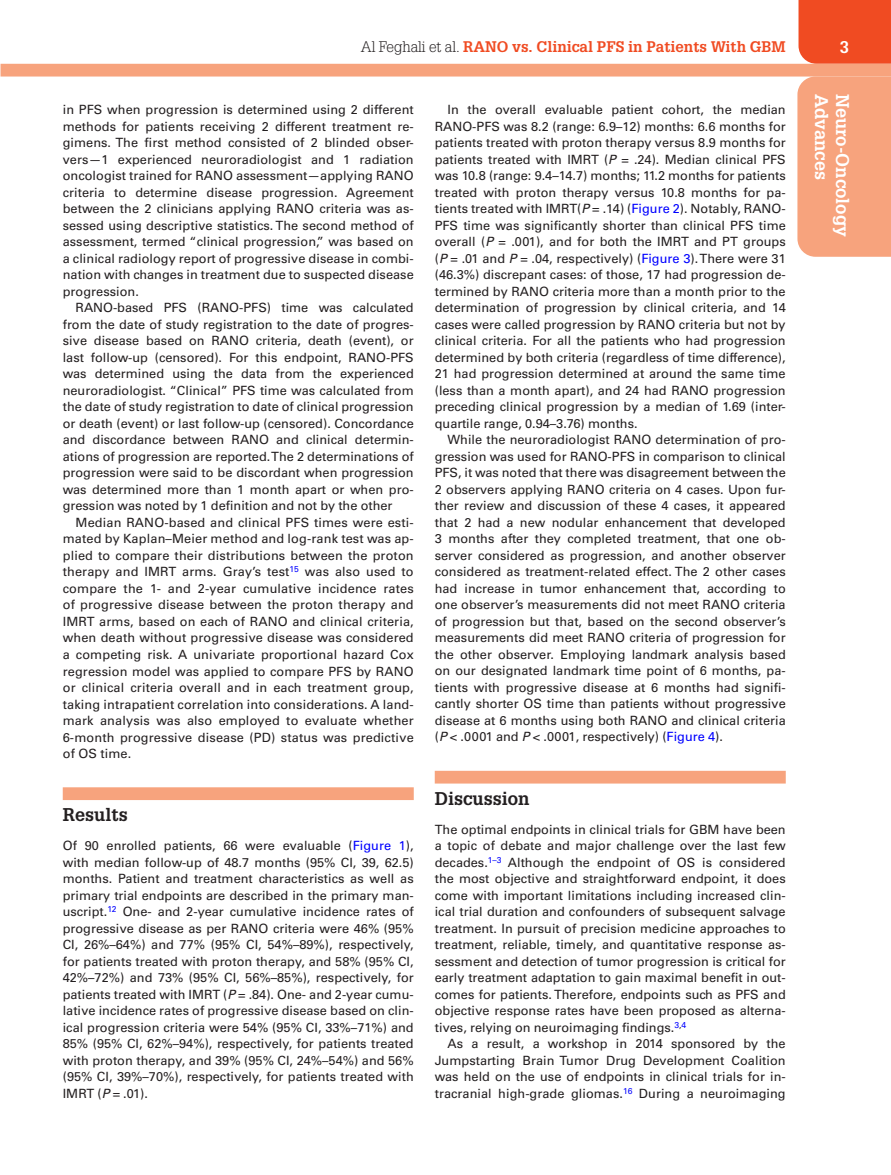
<style>
.page{position:relative;width:891px;height:1175px;background:#fff}
.page>*{position:absolute;margin:0;border:0;box-sizing:border-box;transform-origin:0 0}
.t1{font:700 18px "Glypha LT Std";color:#fff}
.t2{font:700 18px "Glypha LT Std";color:#231f20}
.t3{font:700 16.5px "Glypha LT Std";color:#fff}
.t4{font:700 15px "Glypha LT Std";color:#f04b22}
.t5{font:12.75px/16.5px "Univers LT Std";color:#231f20;text-align:justify}
.s1{font-weight:300;color:#231f20}
.s2{font-style:italic}
.s3{color:#00f}
</style>
<div class="page">
<div style="left:799px;top:0;width:92px;height:64px;background:#f04b22"></div>
<div style="left:1px;top:64px;width:890px;height:12px;background:#f7a37d"></div>
<div style="left:797px;top:76px;width:94px;height:181px;background:#f7a37d"></div>
<div style="left:63px;top:787px;width:351px;height:13px;background:#f7a37d"></div>
<div style="left:435px;top:770px;width:351px;height:13px;background:#f7a37d"></div>
<p class="t4" style="left:361px;top:37px;width:426px"><span class="s1">Al Feghali et al.</span> RANO vs. Clinical PFS in Patients With GBM</p>
<p class="t3" style="left:840px;top:37px;width:11px">3</p>
<h1 class="t1" style="left:833px;top:94px;width:88px;rotate:90deg">Advances</h1>
<h1 class="t1" style="left:854px;top:94px;width:145px;rotate:90deg">Neuro-Oncology</h1>
<p class="t5" style="left:63px;top:102px;width:353px">in PFS when progression is determined using 2 different methods for patients receiving 2 different treatment re&shy;gimens. The first method consisted of 2 blinded obser&shy;vers—1 experienced neuroradiologist and 1 radiation oncologist trained for RANO assessment—applying RANO criteria to determine disease progression. Agreement between the 2 clinicians applying RANO criteria was as&shy;sessed using descriptive statistics. The second method of assessment, termed “clinical progression,” was based on a clinical radiology report of progressive disease in combi&shy;nation with changes in treatment due to suspected disease progression.</p>
<p class="t5" style="left:63px;top:300px;width:353px;text-indent:13px">RANO-based PFS (RANO-PFS) time was calculated from the date of study registration to the date of progres&shy;sive disease based on RANO criteria, death (event), or last follow-up (censored). For this endpoint, RANO-PFS was determined using the data from the experienced neuroradiologist. “Clinical” PFS time was calculated from the date of study registration to date of clinical progression or death (event) or last follow-up (censored). Concordance and discordance between RANO and clinical determin&shy;ations of progression are reported. The 2 determinations of progression were said to be discordant when progression was determined more than 1 month apart or when pro&shy;gression was noted by 1 definition and not by the other</p>
<p class="t5" style="left:63px;top:514px;width:353px;text-indent:13px">Median RANO-based and clinical PFS times were esti&shy;mated by Kaplan–Meier method and log-rank test was ap&shy;plied to compare their distributions between the proton therapy and IMRT arms. Gray’s test<sup>15</sup> was also used to compare the 1- and 2-year cumulative incidence rates of progressive disease between the proton therapy and IMRT arms, based on each of RANO and clinical criteria, when death without progressive disease was considered a competing risk. A univariate proportional hazard Cox regression model was applied to compare PFS by RANO or clinical criteria overall and in each treatment group, taking intrapatient correlation into considerations. A land&shy;mark analysis was also employed to evaluate whether 6-month progressive disease (PD) status was predictive of OS time.</p>
<p class="t5" style="left:435px;top:102px;width:353px;text-indent:13px">In the overall evaluable patient cohort, the median RANO-PFS was 8.2 (range: 6.9–12) months: 6.6 months for patients treated with proton therapy versus 8.9 months for patients treated with IMRT (<span class="s2">P</span> = .24). Median clinical PFS was 10.8 (range: 9.4–14.7) months; 11.2 months for patients treated with proton therapy versus 10.8 months for pa&shy;tients treated with IMRT(<span class="s2">P</span> = .14) (<span class="s3">Figure 2</span>). Notably, RANO-PFS time was significantly shorter than clinical PFS time overall (<span class="s2">P</span> = .001), and for both the IMRT and PT groups (<span class="s2">P</span> = .01 and <span class="s2">P</span> = .04, respectively) (<span class="s3">Figure 3</span>). There were 31 (46.3%) discrepant cases: of those, 17 had progression de&shy;termined by RANO criteria more than a month prior to the determination of progression by clinical criteria, and 14 cases were called progression by RANO criteria but not by clinical criteria. For all the patients who had progression determined by both criteria (regardless of time difference), 21 had progression determined at around the same time (less than a month apart), and 24 had RANO progression preceding clinical progression by a median of 1.69 (inter&shy;quartile range, 0.94–3.76) months.</p>
<p class="t5" style="left:435px;top:432px;width:353px;text-indent:13px">While the neuroradiologist RANO determination of pro&shy;gression was used for RANO-PFS in comparison to clinical PFS, it was noted that there was disagreement between the 2 observers applying RANO criteria on 4 cases. Upon fur&shy;ther review and discussion of these 4 cases, it appeared that 2 had a new nodular enhancement that developed 3 months after they completed treatment, that one ob&shy;server considered as progression, and another observer considered as treatment-related effect. The 2 other cases had increase in tumor enhancement that, according to one observer’s measurements did not meet RANO criteria of progression but that, based on the second observer’s measurements did meet RANO criteria of progression for the other observer. Employing landmark analysis based on our designated landmark time point of 6 months, pa&shy;tients with progressive disease at 6 months had signifi&shy;cantly shorter OS time than patients without progressive disease at 6 months using both RANO and clinical criteria (<span class="s2">P</span> &lt; .0001 and <span class="s2">P</span> &lt; .0001, respectively) (<span class="s3">Figure 4</span>).</p>
<h1 class="t2" style="left:63px;top:803px;width:66px">Results</h1>
<p class="t5" style="left:63px;top:837px;width:353px">Of 90 enrolled patients, 66 were evaluable (<span class="s3">Figure 1</span>), with median follow-up of 48.7 months (95% CI, 39, 62.5) months. Patient and treatment characteristics as well as primary trial endpoints are described in the primary man&shy;uscript.<sup>12</sup> One- and 2-year cumulative incidence rates of progressive disease as per RANO criteria were 46% (95% CI, 26%–64%) and 77% (95% CI, 54%–89%), respectively, for patients treated with proton therapy, and 58% (95% CI, 42%–72%) and 73% (95% CI, 56%–85%), respectively, for patients treated with IMRT (<span class="s2">P</span> = .84). One- and 2-year cumu&shy;lative incidence rates of progressive disease based on clin&shy;ical progression criteria were 54% (95% CI, 33%–71%) and 85% (95% CI, 62%–94%), respectively, for patients treated with proton therapy, and 39% (95% CI, 24%–54%) and 56% (95% CI, 39%–70%), respectively, for patients treated with IMRT (<span class="s2">P</span> = .01).</p>
<h1 class="t2" style="left:435px;top:787px;width:96px">Discussion</h1>
<p class="t5" style="left:435px;top:821px;width:353px">The optimal endpoints in clinical trials for GBM have been a topic of debate and major challenge over the last few decades.<sup>1–3</sup> Although the endpoint of OS is considered the most objective and straightforward endpoint, it does come with important limitations including increased clin&shy;ical trial duration and confounders of subsequent salvage treatment. In pursuit of precision medicine approaches to treatment, reliable, timely, and quantitative response as&shy;sessment and detection of tumor progression is critical for early treatment adaptation to gain maximal benefit in out&shy;comes for patients. Therefore, endpoints such as PFS and objective response rates have been proposed as alterna&shy;tives, relying on neuroimaging findings.<sup>3</sup><sup>,</sup><sup>4</sup></p>
<p class="t5" style="left:435px;top:1035px;width:353px;text-indent:13px">As a result, a workshop in 2014 sponsored by the Jumpstarting Brain Tumor Drug Development Coalition was held on the use of endpoints in clinical trials for in&shy;tracranial high-grade gliomas.<sup>16</sup> During a neuroimaging</p>
</div>
